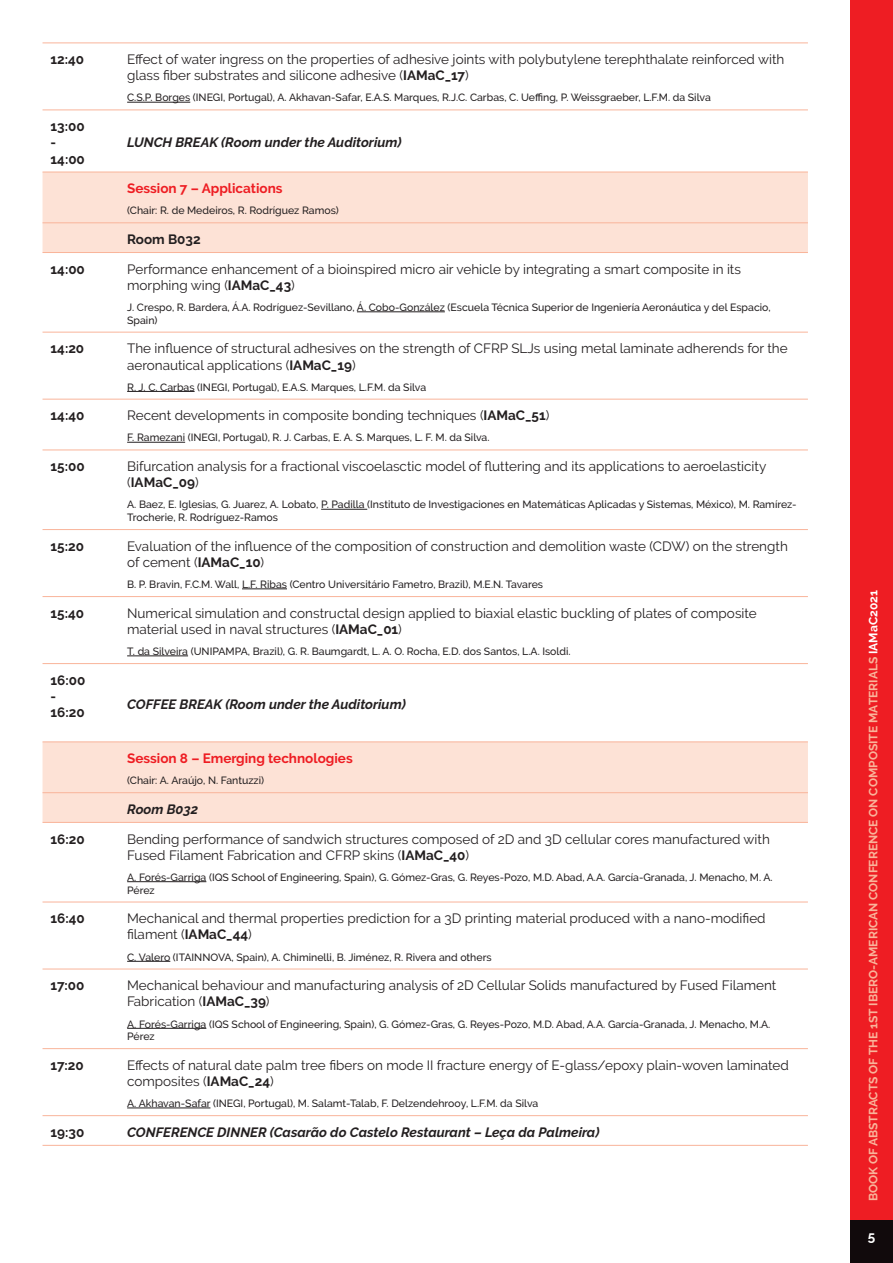
<style>
.page{position:relative;width:893px;height:1263px;background:#fff}
.page>*{position:absolute;margin:0;border:0;box-sizing:border-box;transform-origin:0 0}
.t1{font:13.5px/16.2px "Raleway";color:#231f20}
.t2{font:italic 700 13.5px "Raleway";color:#231f20}
.t3{font:700 13.5px/16.2px "Raleway";color:#231f20}
.t4{font:700 13.5px "Raleway";color:#ee1d23}
.t5{font:700 13.5px "Raleway";color:#fff}
.t6{font:700 12px "Raleway";color:#f9b49a}
.t7{font:500 10.5px/12.6px "Raleway";color:#231f20}
.s1{font-weight:700}
.s2{color:#fff}
</style>
<div class="page">
<div style="left:850px;top:0;width:43px;height:1263px;background:#ee1d23"></div>
<div style="left:850px;top:1220px;width:43px;height:43px;background:#110a0c"></div>
<svg style="left:43px;top:173px;width:765px;height:649px"></svg>
<hr style="left:43px;top:43px;width:76px;height:1px;background:#f9b49a">
<hr style="left:119px;top:43px;width:689px;height:1px;background:#f9b49a">
<hr style="left:43px;top:110px;width:76px;height:1px;background:#f9b49a">
<hr style="left:119px;top:110px;width:689px;height:1px;background:#f9b49a">
<hr style="left:43px;top:172px;width:76px;height:1px;background:#f9b49a">
<hr style="left:119px;top:172px;width:689px;height:1px;background:#f9b49a">
<hr style="left:43px;top:222px;width:76px;height:1px;background:#f9b49a">
<hr style="left:119px;top:222px;width:689px;height:1px;background:#f9b49a">
<hr style="left:43px;top:252px;width:76px;height:1px;background:#f9b49a">
<hr style="left:119px;top:252px;width:689px;height:1px;background:#f9b49a">
<hr style="left:43px;top:332px;width:76px;height:1px;background:#f9b49a">
<hr style="left:119px;top:332px;width:689px;height:1px;background:#f9b49a">
<hr style="left:43px;top:399px;width:76px;height:1px;background:#f9b49a">
<hr style="left:119px;top:399px;width:689px;height:1px;background:#f9b49a">
<hr style="left:43px;top:450px;width:76px;height:1px;background:#f9b49a">
<hr style="left:119px;top:450px;width:689px;height:1px;background:#f9b49a">
<hr style="left:43px;top:529px;width:76px;height:1px;background:#f9b49a">
<hr style="left:119px;top:529px;width:689px;height:1px;background:#f9b49a">
<hr style="left:43px;top:596px;width:76px;height:1px;background:#f9b49a">
<hr style="left:119px;top:596px;width:689px;height:1px;background:#f9b49a">
<hr style="left:43px;top:663px;width:76px;height:1px;background:#f9b49a">
<hr style="left:119px;top:663px;width:689px;height:1px;background:#f9b49a">
<hr style="left:43px;top:741px;width:76px;height:1px;background:#f9b49a">
<hr style="left:119px;top:741px;width:689px;height:1px;background:#f9b49a">
<hr style="left:43px;top:792px;width:76px;height:1px;background:#f9b49a">
<hr style="left:119px;top:792px;width:689px;height:1px;background:#f9b49a">
<hr style="left:43px;top:822px;width:76px;height:1px;background:#f9b49a">
<hr style="left:119px;top:822px;width:689px;height:1px;background:#f9b49a">
<hr style="left:43px;top:902px;width:76px;height:1px;background:#f9b49a">
<hr style="left:119px;top:902px;width:689px;height:1px;background:#f9b49a">
<hr style="left:43px;top:969px;width:76px;height:1px;background:#f9b49a">
<hr style="left:119px;top:969px;width:689px;height:1px;background:#f9b49a">
<hr style="left:43px;top:1048px;width:76px;height:1px;background:#f9b49a">
<hr style="left:119px;top:1048px;width:689px;height:1px;background:#f9b49a">
<hr style="left:43px;top:1115px;width:76px;height:1px;background:#f9b49a">
<hr style="left:119px;top:1115px;width:689px;height:1px;background:#f9b49a">
<hr style="left:43px;top:1145px;width:76px;height:1px;background:#f9b49a">
<hr style="left:119px;top:1145px;width:689px;height:1px;background:#f9b49a">
<hr style="left:127px;top:102px;width:63px;height:1px;background:#231f20">
<hr style="left:357px;top:312px;width:88px;height:1px;background:#231f20">
<hr style="left:127px;top:391px;width:68px;height:1px;background:#231f20">
<hr style="left:127px;top:442px;width:58px;height:1px;background:#231f20">
<hr style="left:321px;top:509px;width:46px;height:1px;background:#231f20">
<hr style="left:242px;top:589px;width:45px;height:1px;background:#231f20">
<hr style="left:127px;top:656px;width:61px;height:1px;background:#231f20">
<hr style="left:127px;top:881px;width:79px;height:1px;background:#231f20">
<hr style="left:127px;top:961px;width:43px;height:1px;background:#231f20">
<hr style="left:127px;top:1028px;width:79px;height:1px;background:#231f20">
<hr style="left:127px;top:1108px;width:83px;height:1px;background:#231f20">
<p class="t3" style="left:51px;top:51px;width:35px">12:40</p>
<p class="t1" style="left:127px;top:51px;width:659px">Effect of water ingress on the properties of adhesive joints with polybutylene terephthalate reinforced with glass fiber substrates and silicone adhesive (<span class="s1">IAMaC_17</span>)</p>
<p class="t7" style="left:127px;top:91px;width:585px">C.S.P. Borges (INEGI, Portugal), A. Akhavan-Safar, E.A.S. Marques, R.J.C. Carbas, C. Ueffing, P. Weissgraeber, L.F.M. da Silva</p>
<p class="t3" style="left:51px;top:118px;width:36px">13:00 -<br>14:00</p>
<p class="t2" style="left:127px;top:135px;width:276px">LUNCH BREAK (Room under the Auditorium)</p>
<p class="t4" style="left:127px;top:181px;width:157px">Session 7 – Applications</p>
<p class="t7" style="left:127px;top:204px;width:213px">(Chair: R. de Medeiros, R. Rodríguez Ramos)</p>
<p class="t3" style="left:127px;top:231px;width:75px">Room B032</p>
<p class="t3" style="left:51px;top:261px;width:36px">14:00</p>
<p class="t1" style="left:127px;top:261px;width:615px">Performance enhancement of a bioinspired micro air vehicle by integrating a smart composite in its morphing wing (<span class="s1">IAMaC_43</span>)</p>
<p class="t7" style="left:127px;top:301px;width:645px">J. Crespo, R. Bardera, Á.A. Rodríguez-Sevillano, Á. Cobo-González (Escuela Técnica Superior de Ingeniería Aeronáutica y del Espacio,<br>Spain)</p>
<p class="t3" style="left:51px;top:341px;width:35px">14:20</p>
<p class="t1" style="left:127px;top:340px;width:662px">The influence of structural adhesives on the strength of CFRP SLJs using metal laminate adherends for the aeronautical applications (<span class="s1">IAMaC_19</span>)</p>
<p class="t7" style="left:127px;top:381px;width:301px">R. J. C. Carbas (INEGI, Portugal), E.A.S. Marques, L.F.M. da Silva</p>
<p class="t3" style="left:51px;top:408px;width:35px">14:40</p>
<p class="t1" style="left:127px;top:407px;width:424px">Recent developments in composite bonding techniques (<span class="s1">IAMaC_51</span>)</p>
<p class="t7" style="left:127px;top:431px;width:364px">F. Ramezani (INEGI, Portugal), R. J. Carbas, E. A. S. Marques, L. F. M. da Silva.</p>
<p class="t3" style="left:51px;top:458px;width:36px">15:00</p>
<p class="t1" style="left:127px;top:458px;width:641px">Bifurcation analysis for a fractional viscoelasctic model of fluttering and its applications to aeroelasticity (<span class="s1">IAMaC_09</span>)</p>
<p class="t7" style="left:127px;top:498px;width:671px">A. Baez, E. Iglesias, G. Juarez, A. Lobato, P. Padilla (Instituto de Investigaciones en Matemáticas Aplicadas y Sistemas, México), M. Ramírez-<br>Trocherie, R. Rodríguez-Ramos</p>
<p class="t3" style="left:51px;top:538px;width:35px">15:20</p>
<p class="t1" style="left:127px;top:538px;width:662px">Evaluation of the influence of the composition of construction and demolition waste (CDW) on the strength of cement (<span class="s1">IAMaC_10</span>)</p>
<p class="t7" style="left:127px;top:578px;width:417px">B. P. Bravin, F.C.M. Wall, L.F. Ribas (Centro Universitário Fametro, Brazil), M.E.N. Tavares</p>
<p class="t3" style="left:51px;top:605px;width:35px">15:40</p>
<p class="t1" style="left:127px;top:605px;width:631px">Numerical simulation and constructal design applied to biaxial elastic buckling of plates of composite material used in naval structures (<span class="s1">IAMaC_01</span>)</p>
<p class="t7" style="left:127px;top:645px;width:445px">T. da Silveira (UNIPAMPA, Brazil), G. R. Baumgardt, L. A. O. Rocha, E.D. dos Santos, L.A. Isoldi.</p>
<p class="t3" style="left:51px;top:672px;width:36px">16:00 -<br>16:20</p>
<p class="t2" style="left:127px;top:696px;width:280px">COFFEE BREAK (Room under the Auditorium)</p>
<p class="t4" style="left:127px;top:751px;width:227px">Session 8 – Emerging technologies</p>
<p class="t7" style="left:127px;top:774px;width:138px">(Chair: A. Araújo, N. Fantuzzi)</p>
<p class="t2" style="left:127px;top:801px;width:73px">Room B032</p>
<p class="t3" style="left:51px;top:831px;width:36px">16:20</p>
<p class="t1" style="left:127px;top:831px;width:644px">Bending performance of sandwich structures composed of 2D and 3D cellular cores manufactured with<br>Fused Filament Fabrication and CFRP skins (<span class="s1">IAMaC_40</span>)</p>
<p class="t7" style="left:127px;top:871px;width:647px">A. Forés-Garriga (IQS School of Engineering, Spain), G. Gómez-Gras, G. Reyes-Pozo, M.D. Abad, A.A. García-Granada, J. Menacho, M. A.<br>Pérez</p>
<p class="t3" style="left:51px;top:910px;width:36px">16:40</p>
<p class="t1" style="left:127px;top:910px;width:640px">Mechanical and thermal properties prediction for a 3D printing material produced with a nano-modified filament (<span class="s1">IAMaC_44</span>)</p>
<p class="t7" style="left:127px;top:950px;width:366px">C. Valero (ITAINNOVA, Spain), A. Chiminelli, B. Jiménez, R. Rivera and others</p>
<p class="t3" style="left:51px;top:977px;width:35px">17:00</p>
<p class="t1" style="left:127px;top:977px;width:651px">Mechanical behaviour and manufacturing analysis of 2D Cellular Solids manufactured by Fused Filament<br>Fabrication (<span class="s1">IAMaC_39</span>)</p>
<p class="t7" style="left:127px;top:1017px;width:645px">A. Forés-Garriga (IQS School of Engineering, Spain), G. Gómez-Gras, G. Reyes-Pozo, M.D. Abad, A.A. García-Granada, J. Menacho, M.A.<br>Pérez</p>
<p class="t3" style="left:51px;top:1057px;width:35px">17:20</p>
<p class="t1" style="left:127px;top:1057px;width:663px">Effects of natural date palm tree fibers on mode II fracture energy of E-glass/epoxy plain-woven laminated composites (<span class="s1">IAMaC_24</span>)</p>
<p class="t7" style="left:127px;top:1097px;width:413px">A. Akhavan-Safar (INEGI, Portugal), M. Salamt-Talab, F. Delzendehrooy, L.F.M. da Silva</p>
<p class="t3" style="left:51px;top:1124px;width:35px">19:30</p>
<p class="t2" style="left:127px;top:1124px;width:474px">CONFERENCE DINNER (Casarão do Castelo Restaurant – Leça da Palmeira)</p>
<p class="t6" style="left:866px;top:1201px;width:612px;rotate:-90deg">BOOK OF ABSTRACTS OF THE 1ST IBERO-AMERICAN CONFERENCE ON COMPOSITE MATERIALS <span class="s2">IAMaC2021</span></p>
<p class="t5" style="left:868px;top:1228px;width:9px">5</p>
</div>
